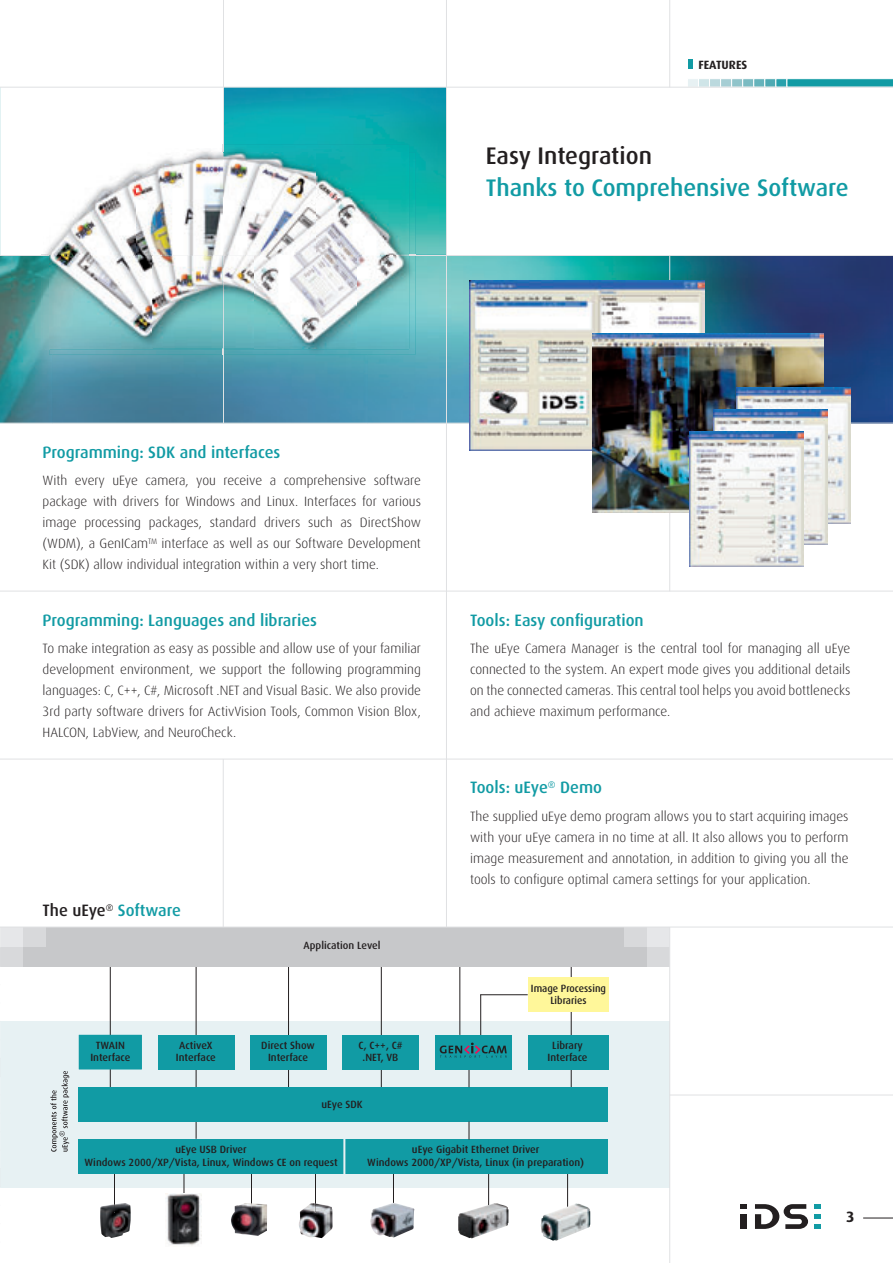
<style>
.page{position:relative;width:893px;height:1263px;background:#fff}
.page>*{position:absolute;margin:0;border:0;box-sizing:border-box;transform-origin:0 0}
.t1{font:500 24px "Dax";color:#119ba4}
.t2{font:500 24px "Dax";color:#231f20}
.t3{font:500 16.5px "Dax";color:#119ba4}
.t4{font:700 15px "Dax";color:#231f20}
.t5{font:300 13.5px/21px "Dax";color:#231f20;text-align:justify}
.t6{font:700 12px "Dax";color:#231f20}
.t7{font:500 10.5px/12.6px "Dax";color:#231f20;text-align:center}
.t8{font:500 10.5px/12.6px "Dax";color:#231f20;text-align:center;scale:.95 1}
.s1{color:#231f20}
</style>
<div class="page">
<div style="left:0;top:1021px;width:670px;height:166px;background:#e7f1f3"></div>
<hr style="left:567px;top:1174px;width:1px;height:38px;background:#231f20">
<hr style="left:196px;top:960px;width:1px;height:179px;background:#231f20">
<hr style="left:381px;top:961px;width:1px;height:131px;background:#231f20">
<hr style="left:288px;top:961px;width:1px;height:131px;background:#231f20">
<hr style="left:110px;top:961px;width:1px;height:131px;background:#231f20">
<hr style="left:571px;top:961px;width:1px;height:158px;background:#231f20">
<hr style="left:459px;top:965px;width:1px;height:70px;background:#231f20">
<hr style="left:480px;top:994px;width:1px;height:42px;background:#231f20">
<hr style="left:480px;top:994px;width:48px;height:1px;background:#231f20">
<div style="left:0;top:927px;width:670px;height:40px;background:#c7c8ca"></div>
<div style="left:0;top:947px;width:23px;height:20px;background:#d8d9db"></div>
<div style="left:0;top:927px;width:23px;height:20px;background:#e6e7e9"></div>
<div style="left:23px;top:927px;width:23px;height:20px;background:#d8d9db"></div>
<div style="left:647px;top:947px;width:23px;height:20px;background:#d8d9db"></div>
<div style="left:647px;top:927px;width:23px;height:20px;background:#e6e7e9"></div>
<div style="left:624px;top:927px;width:23px;height:20px;background:#d8d9db"></div>
<hr style="left:184px;top:1152px;width:1px;height:59px;background:#231f20">
<img style="left:224px;top:88px;width:222px;height:95px">
<img style="left:368px;top:183px;width:104px;height:240px">
<img style="left:0;top:256px;width:52px;height:167px">
<img style="left:472px;top:256px;width:421px;height:167px">
<img style="left:52px;top:355px;width:316px;height:68px">
<hr style="left:863px;top:1217px;width:30px;height:1px;background:#231f20">
<svg style="left:755px;top:1204px;width:53px;height:25px"></svg>
<svg style="left:741px;top:1204px;width:6px;height:5px"></svg>
<div style="left:741px;top:1214px;width:6px;height:15px;background:#231f20"></div>
<svg style="left:814px;top:1204px;width:6px;height:25px"></svg>
<hr style="left:251px;top:1152px;width:1px;height:59px;background:#231f20">
<hr style="left:315px;top:1153px;width:1px;height:59px;background:#231f20">
<hr style="left:488px;top:1153px;width:1px;height:59px;background:#231f20">
<hr style="left:393px;top:1153px;width:1px;height:59px;background:#231f20">
<hr style="left:114px;top:1153px;width:1px;height:59px;background:#231f20">
<div style="left:79px;top:1087px;width:529px;height:34px;background:#119ba4"></div>
<div style="left:79px;top:1139px;width:529px;height:35px;background:#119ba4"></div>
<div style="left:528px;top:977px;width:80px;height:35px;background:#fff79a"></div>
<svg style="left:469px;top:1069px;width:1px;height:18px"></svg>
<div style="left:79px;top:1035px;width:63px;height:34px;background:#119ba4"></div>
<hr style="left:343px;top:1136px;width:2px;height:38px;background:#e7f1f3">
<svg style="left:50px;top:1071px;width:19px;height:81px"></svg>
<img style="left:458px;top:1203px;width:50px;height:35px">
<img style="left:541px;top:1203px;width:49px;height:38px">
<img style="left:231px;top:1203px;width:36px;height:33px">
<img style="left:299px;top:1203px;width:34px;height:35px">
<svg style="left:469px;top:1121px;width:1px;height:18px"></svg>
<img style="left:370px;top:1203px;width:44px;height:34px">
<img style="left:100px;top:1203px;width:31px;height:35px">
<div style="left:435px;top:1035px;width:76px;height:34px;background:#119ba4"></div>
<svg style="left:440px;top:1042px;width:67px;height:16px"></svg>
<div style="left:158px;top:1035px;width:76px;height:34px;background:#119ba4"></div>
<div style="left:250px;top:1035px;width:77px;height:34px;background:#119ba4"></div>
<div style="left:343px;top:1035px;width:76px;height:34px;background:#119ba4"></div>
<div style="left:528px;top:1035px;width:80px;height:34px;background:#119ba4"></div>
<img style="left:165px;top:1193px;width:36px;height:53px">
<div style="left:687px;top:78px;width:12px;height:10px;background:#e7f1f3;border:1px solid #fff"></div>
<div style="left:698px;top:78px;width:12px;height:10px;background:#cfe5e8;border:1px solid #fff"></div>
<div style="left:709px;top:78px;width:12px;height:10px;background:#bbd9de;border:1px solid #fff"></div>
<div style="left:720px;top:78px;width:12px;height:10px;background:#a6ced4;border:1px solid #fff"></div>
<div style="left:731px;top:78px;width:12px;height:10px;background:#90c4ca;border:1px solid #fff"></div>
<div style="left:742px;top:78px;width:12px;height:10px;background:#7bbbc2;border:1px solid #fff"></div>
<div style="left:753px;top:78px;width:12px;height:10px;background:#65b3bb;border:1px solid #fff"></div>
<div style="left:764px;top:78px;width:12px;height:10px;background:#4eaab3;border:1px solid #fff"></div>
<div style="left:775px;top:78px;width:12px;height:10px;background:#28a1ac;border:1px solid #fff"></div>
<svg style="left:786px;top:78px;width:107px;height:9px"></svg>
<svg style="left:688px;top:60px;width:4px;height:9px"></svg>
<hr style="left:223px;top:0;width:1px;height:423px;background:#e0e1e3">
<hr style="left:223px;top:759px;width:1px;height:168px;background:#e0e1e3">
<hr style="left:446px;top:0;width:1px;height:927px;background:#e0e1e3">
<hr style="left:669px;top:0;width:1px;height:87px;background:#e0e1e3">
<hr style="left:669px;top:255px;width:1px;height:336px;background:#e0e1e3">
<hr style="left:669px;top:927px;width:1px;height:336px;background:#e0e1e3">
<hr style="left:670px;top:1095px;width:223px;height:1px;background:#e0e1e3">
<hr style="left:0;top:927px;width:893px;height:1px;background:#e0e1e3">
<hr style="left:0;top:759px;width:893px;height:1px;background:#e0e1e3">
<hr style="left:0;top:591px;width:893px;height:1px;background:#e0e1e3">
<hr style="left:0;top:423px;width:893px;height:1px;background:#e0e1e3">
<hr style="left:0;top:255px;width:893px;height:1px;background:#e0e1e3">
<hr style="left:0;top:87px;width:893px;height:1px;background:#e0e1e3">
<img style="left:49px;top:153px;width:366px;height:202px">
<img style="left:224px;top:145px;width:185px;height:3px">
<img style="left:42px;top:256px;width:1px;height:92px">
<img style="left:409px;top:153px;width:1px;height:195px">
<img style="left:49px;top:255px;width:360px;height:94px">
<img style="left:224px;top:148px;width:185px;height:107px">
<img style="left:43px;top:248px;width:6px;height:100px">
<img style="left:49px;top:153px;width:174px;height:102px">
<img style="left:223px;top:153px;width:1px;height:195px">
<img style="left:470px;top:281px;width:235px;height:169px">
<img style="left:593px;top:334px;width:231px;height:179px">
<img style="left:736px;top:388px;width:114px;height:135px">
<img style="left:714px;top:409px;width:114px;height:136px">
<img style="left:690px;top:431px;width:114px;height:136px">
<p class="t6" style="left:698px;top:58px;width:50px">FEATURES</p>
<h1 class="t2" style="left:486px;top:142px;width:168px">Easy Integration</h1>
<h1 class="t1" style="left:486px;top:174px;width:364px">Thanks to Comprehensive Software</h1>
<p class="t3" style="left:43px;top:443px;width:239px">Programming: SDK and interfaces</p>
<p class="t5" style="left:43px;top:470px;width:380px">With every uEye camera, you receive a comprehensive software package with drivers for Windows and Linux. Interfaces for various image processing packages, standard drivers such as DirectShow (WDM), a GenICam<sup>TM</sup> interface as well as our Software Development Kit (SDK) allow individual integration within a very short time.</p>
<p class="t3" style="left:43px;top:611px;width:276px">Programming: Languages and libraries</p>
<p class="t5" style="left:43px;top:638px;width:380px">To make integration as easy as possible and allow use of your familiar development environment, we support the following programming languages: C, C++, C#, Microsoft .NET and Visual Basic. We also provide 3rd party software drivers for ActivVision Tools, Common Vision Blox, HALCON, LabView, and NeuroCheck.</p>
<p class="t3" style="left:43px;top:901px;width:140px"><span class="s1">The uEye</span><sup>®</sup> Software</p>
<p class="t7" style="left:304px;top:940px;width:79px">Application Level</p>
<p class="t3" style="left:470px;top:611px;width:175px">Tools: Easy configuration</p>
<p class="t5" style="left:470px;top:638px;width:382px">The uEye Camera Manager is the central tool for managing all uEye connected to the system. An expert mode gives you additional details on the connected cameras. This central tool helps you avoid bottlenecks and achieve maximum performance.</p>
<p class="t3" style="left:470px;top:778px;width:133px">Tools: uEye<sup>®</sup> Demo</p>
<p class="t5" style="left:470px;top:806px;width:380px">The supplied uEye demo program allows you to start acquiring images with your uEye camera in no time at all. It also allows you to perform image measurement and annotation, in addition to giving you all the tools to configure optimal camera settings for your application.</p>
<p class="t8" style="left:531px;top:982px;width:81px">Image Processing<br>Libraries</p>
<p class="t7" style="left:90px;top:1039px;width:41px">TWAIN<br>Interface</p>
<p class="t7" style="left:176px;top:1039px;width:41px">ActiveX<br>Interface</p>
<p class="t7" style="left:261px;top:1039px;width:55px">Direct Show<br>Interface</p>
<p class="t7" style="left:358px;top:1039px;width:46px">C, C++, C# .NET, VB</p>
<p class="t7" style="left:548px;top:1039px;width:41px">Library<br>Interface</p>
<p class="t7" style="left:321px;top:1098px;width:43px">uEye SDK</p>
<p class="t7" style="left:85px;top:1143px;width:255px">uEye USB Driver<br>Windows 2000/XP/Vista, Linux, Windows CE on request</p>
<p class="t7" style="left:367px;top:1143px;width:218px">uEye Gigabit Ethernet Driver<br>Windows 2000/XP/Vista, Linux (in preparation)</p>
<p class="t4" style="left:846px;top:1208px;width:10px">3</p>
</div>
